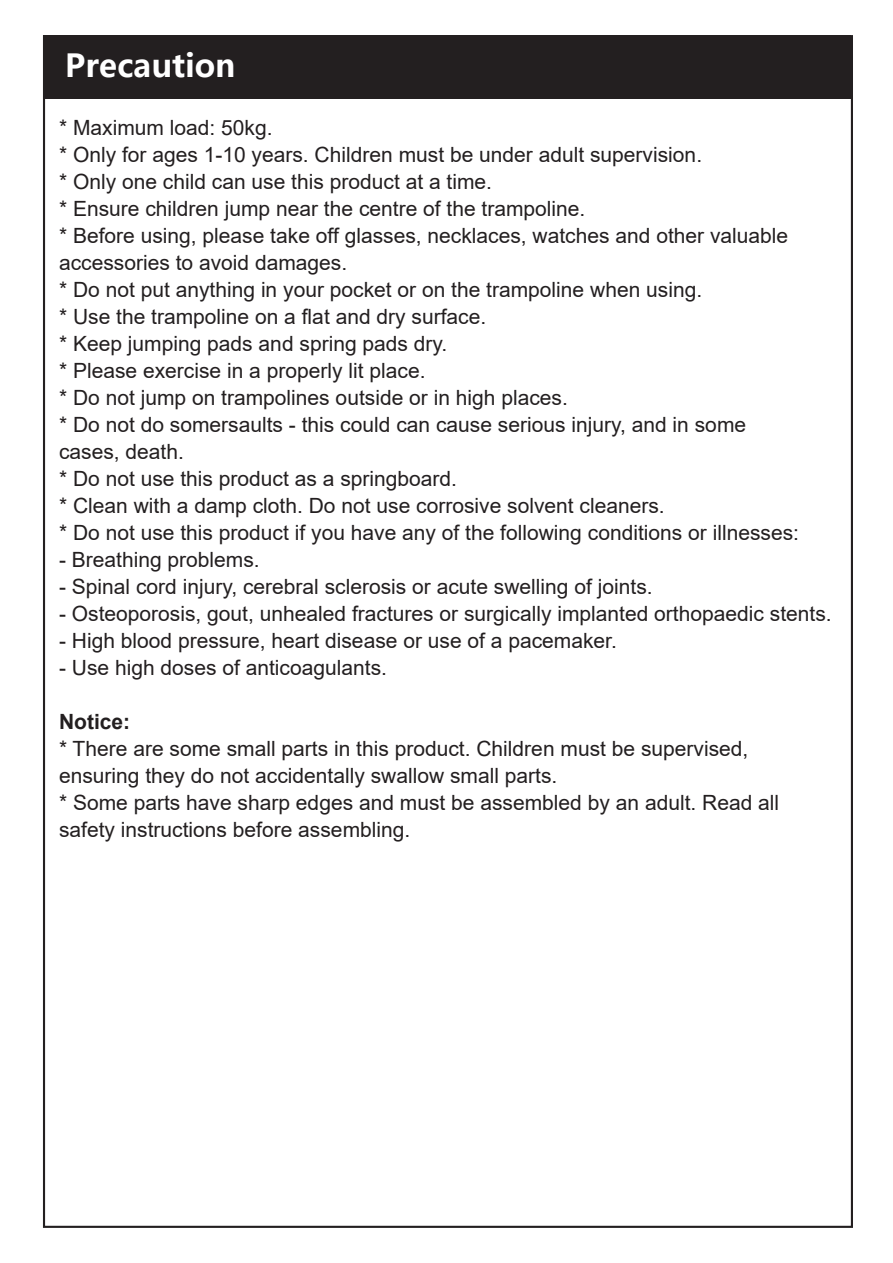
<style>
.page{position:relative;width:893px;height:1263px;background:#fff}
.page>*{position:absolute;margin:0;border:0;box-sizing:border-box;transform-origin:0 0}
.t1{font:700 31.5px "Microsoft Ya Hei";color:#fff}
.t2{font:21px/27px "Arial";color:#231f20}
.t3{font:700 21px "Arial";color:#231f20}
</style>
<div class="page">
<div style="left:43px;top:35px;width:808px;height:64px;background:#231f20"></div>
<h1 class="t1" style="left:65px;top:44px;width:172px">Precaution</h1>
<p class="t2" style="left:59px;top:114px;width:742px">* Maximum load: 50kg.<br>* Only for ages 1-10 years. Children must be under adult supervision.<br>* Only one child can use this product at a time.<br>* Ensure children jump near the centre of the trampoline.<br>* Before using, please take off glasses, necklaces, watches and other valuable accessories to avoid damages.<br>* Do not put anything in your pocket or on the trampoline when using.<br>* Use the trampoline on a flat and dry surface.<br>* Keep jumping pads and spring pads dry.<br>* Please exercise in a properly lit place.<br>* Do not jump on trampolines outside or in high places.<br>* Do not do somersaults - this could can cause serious injury, and in some cases, death.<br>* Do not use this product as a springboard.<br>* Clean with a damp cloth. Do not use corrosive solvent cleaners.<br>* Do not use this product if you have any of the following conditions or illnesses:</p>
<p class="t2" style="left:59px;top:546px;width:202px">- Breathing problems.</p>
<p class="t2" style="left:59px;top:573px;width:595px">- Spinal cord injury, cerebral sclerosis or acute swelling of joints.</p>
<p class="t2" style="left:59px;top:600px;width:774px">- Osteoporosis, gout, unhealed fractures or surgically implanted orthopaedic stents.</p>
<p class="t2" style="left:59px;top:627px;width:559px">- High blood pressure, heart disease or use of a pacemaker.</p>
<p class="t2" style="left:59px;top:654px;width:329px">- Use high doses of anticoagulants.</p>
<p class="t3" style="left:59px;top:707px;width:73px">Notice:</p>
<p class="t2" style="left:59px;top:735px;width:722px">* There are some small parts in this product. Children must be supervised, ensuring they do not accidentally swallow small parts.<br>* Some parts have sharp edges and must be assembled by an adult. Read all safety instructions before assembling.</p>
</div>
